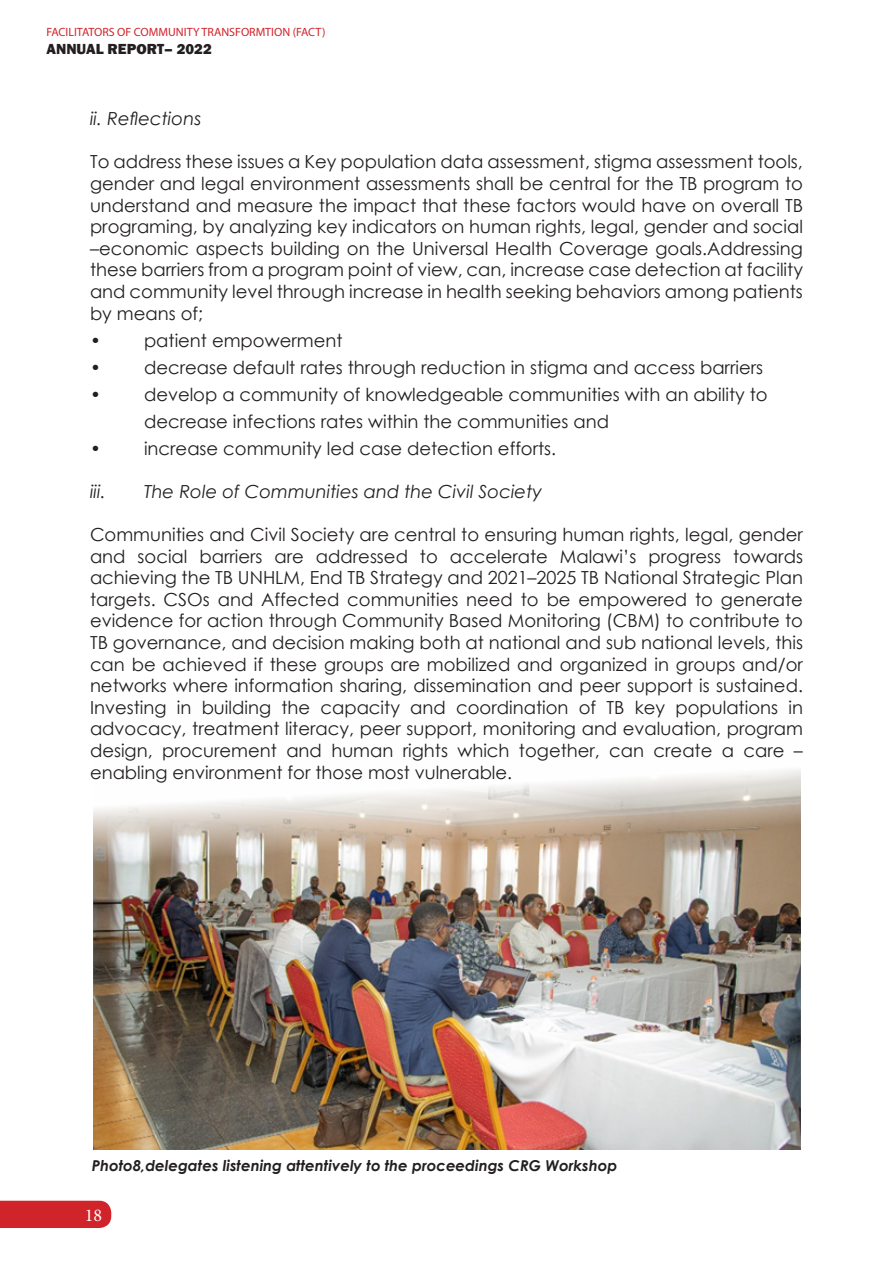
<style>
.page{position:relative;width:893px;height:1263px;background:#fff}
.page>*{position:absolute;margin:0;border:0;box-sizing:border-box;transform-origin:0 0}
.t1{font:18px/21.6px "Century Gothic";color:#231f20;text-align:justify}
.t2{font:italic 18px "Century Gothic";color:#231f20}
.t3{font:18px "Minion Pro";color:#fff}
.t4{font:italic 700 15px "Century Gothic";color:#231f20}
.t5{font:800 15px "Franklin Gothic";color:#231f20}
.t6{font:12px "Myriad Pro";color:#d1232a}
</style>
<div class="page">
<img style="left:93px;top:769px;width:708px;height:380px">
<div style="left:0;top:1201px;width:111px;height:27px;background:#d1232a"></div>
<p class="t6" style="left:46px;top:25px;width:281px">FACILITATORS OF COMMUNITY TRANSFORMTION (FACT)</p>
<p class="t5" style="left:46px;top:39px;width:167px">ANNUAL REPORT– 2022</p>
<p class="t2" style="left:90px;top:106px;width:113px">ii. Reflections</p>
<p class="t1" style="left:90px;top:151px;width:714px">To address these issues a Key population data assessment, stigma assessment tools, gender and legal environment assessments shall be central for the TB program to understand and measure the impact that these factors would have on overall TB programing, by analyzing key indicators on human rights, legal, gender and social –economic aspects building on the Universal Health Coverage goals.Addressing these barriers from a program point of view, can, increase case detection at facility and community level through increase in health seeking behaviors among patients by means of;</p>
<p class="t1" style="left:90px;top:329px;width:254px">• patient empowerment</p>
<p class="t1" style="left:90px;top:356px;width:675px">• decrease default rates through reduction in stigma and access barriers</p>
<p class="t1" style="left:144px;top:380px;width:625px;line-height:27px;text-indent:-54px">• develop a community of knowledgeable communities with an ability to decrease infections rates within the communities and</p>
<p class="t1" style="left:90px;top:437px;width:468px">• increase community led case detection efforts.</p>
<p class="t2" style="left:90px;top:479px;width:17px">iii.</p>
<p class="t2" style="left:144px;top:479px;width:400px">The Role of Communities and the Civil Society</p>
<p class="t1" style="left:90px;top:523px;width:714px">Communities and Civil Society are central to ensuring human rights, legal, gender and social barriers are addressed to accelerate Malawi’s progress towards achieving the TB UNHLM, End TB Strategy and 2021–2025 TB National Strategic Plan targets. CSOs and Affected communities need to be empowered to generate evidence for action through Community Based Monitoring (CBM) to contribute to TB governance, and decision making both at national and sub national levels, this can be achieved if these groups are mobilized and organized in groups and/or networks where information sharing, dissemination and peer support is sustained.<br>Investing in building the capacity and coordination of TB key populations in advocacy, treatment literacy, peer support, monitoring and evaluation, program design, procurement and human rights which together, can create a care – enabling environment for those most vulnerable.</p>
<p class="t4" style="left:92px;top:1154px;width:527px">Photo8,delegates listening attentively to the proceedings CRG Workshop</p>
<p class="t3" style="left:85px;top:1203px;width:19px">18</p>
</div>
